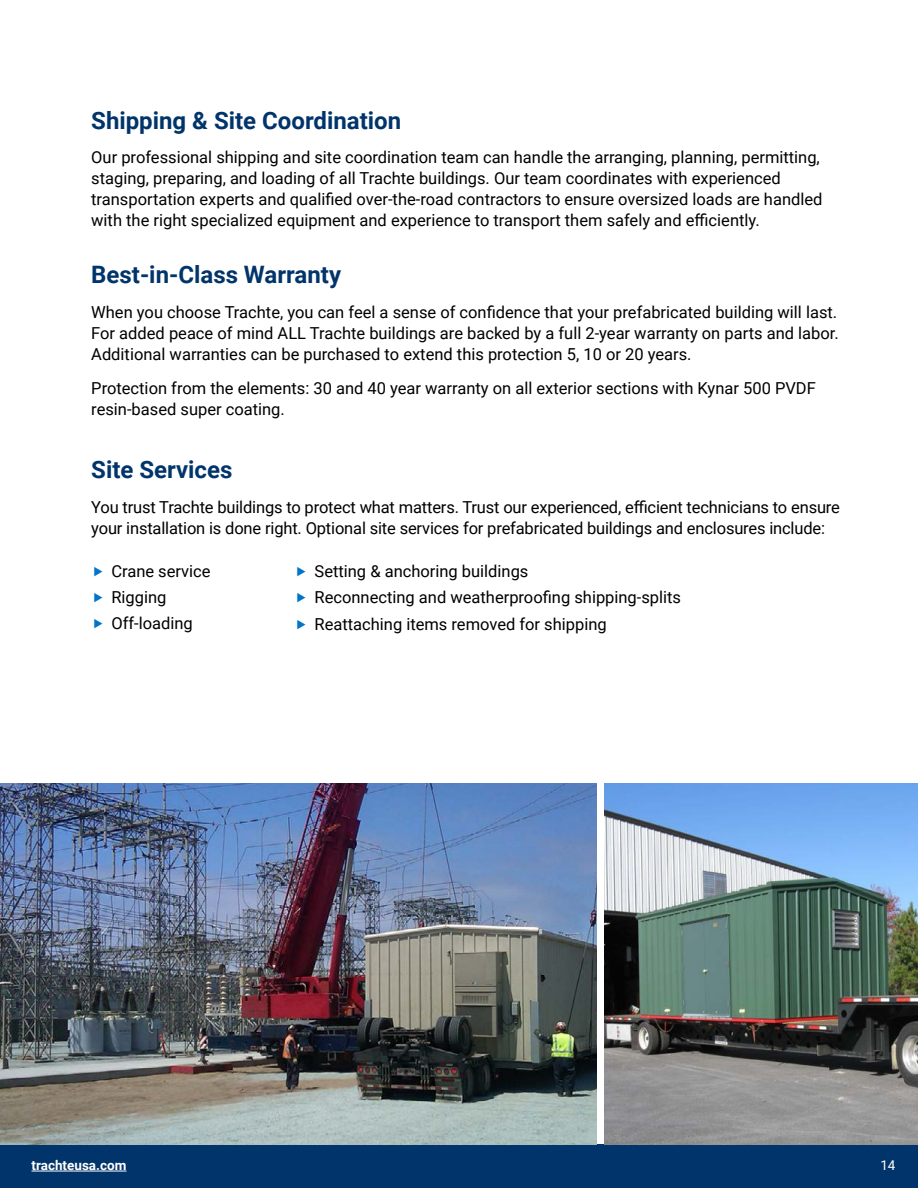
<style>
.page{position:relative;width:918px;height:1188px;background:#fff}
.page>*{position:absolute;margin:0;border:0;box-sizing:border-box;transform-origin:0 0}
.t1{font:700 24px "Roboto";color:#00346a}
.t2{font:16.5px/21px "Roboto";color:#000}
.t3{font:700 13.5px "Roboto";color:#fff}
.t4{font:13.5px "Roboto";color:#fff}
</style>
<div class="page">
<div style="left:0;top:1144px;width:918px;height:44px;background:#00346a"></div>
<hr style="left:32px;top:1171px;width:94px;height:1px;background:#fff">
<img style="left:604px;top:783px;width:314px;height:361px">
<img style="left:0;top:783px;width:596px;height:361px">
<h1 class="t1" style="left:91px;top:110px;width:311px">Shipping &amp; Site Coordination</h1>
<p class="t2" style="left:91px;top:148px;width:733px">Our professional shipping and site coordination team can handle the arranging, planning, permitting, staging, preparing, and loading of all Trachte buildings. Our team coordinates with experienced transportation experts and qualified over-the-road contractors to ensure oversized loads are handled with the right specialized equipment and experience to transport them safely and efficiently.</p>
<h1 class="t1" style="left:91px;top:264px;width:251px">Best-in-Class Warranty</h1>
<p class="t2" style="left:91px;top:301px;width:749px;text-align:justify">When you choose Trachte, you can feel a sense of confidence that your prefabricated building will last.<br>For added peace of mind ALL Trachte buildings are backed by a full 2-year warranty on parts and labor.<br>Additional warranties can be purchased to extend this protection 5, 10 or 20 years.</p>
<p class="t2" style="left:91px;top:379px;width:726px">Protection from the elements: 30 and 40 year warranty on all exterior sections with Kynar 500 PVDF resin-based super coating.</p>
<h1 class="t1" style="left:91px;top:459px;width:143px">Site Services</h1>
<p class="t2" style="left:91px;top:496px;width:750px">You trust Trachte buildings to protect what matters. Trust our experienced, efficient technicians to ensure your installation is done right. Optional site services for prefabricated buildings and enclosures include:</p>
<p class="t2" style="left:111px;top:559px;width:101px;line-height:26.2px">Crane service<br>Rigging<br>Off-loading</p>
<p class="t2" style="left:315px;top:559px;width:368px;line-height:26.7px">Setting &amp; anchoring buildings<br>Reconnecting and weatherproofing shipping-splits<br>Reattaching items removed for shipping</p>
<p class="t3" style="left:32px;top:1159px;width:96px">trachteusa.com</p>
<p class="t4" style="left:880px;top:1159px;width:17px">14</p>
</div>
